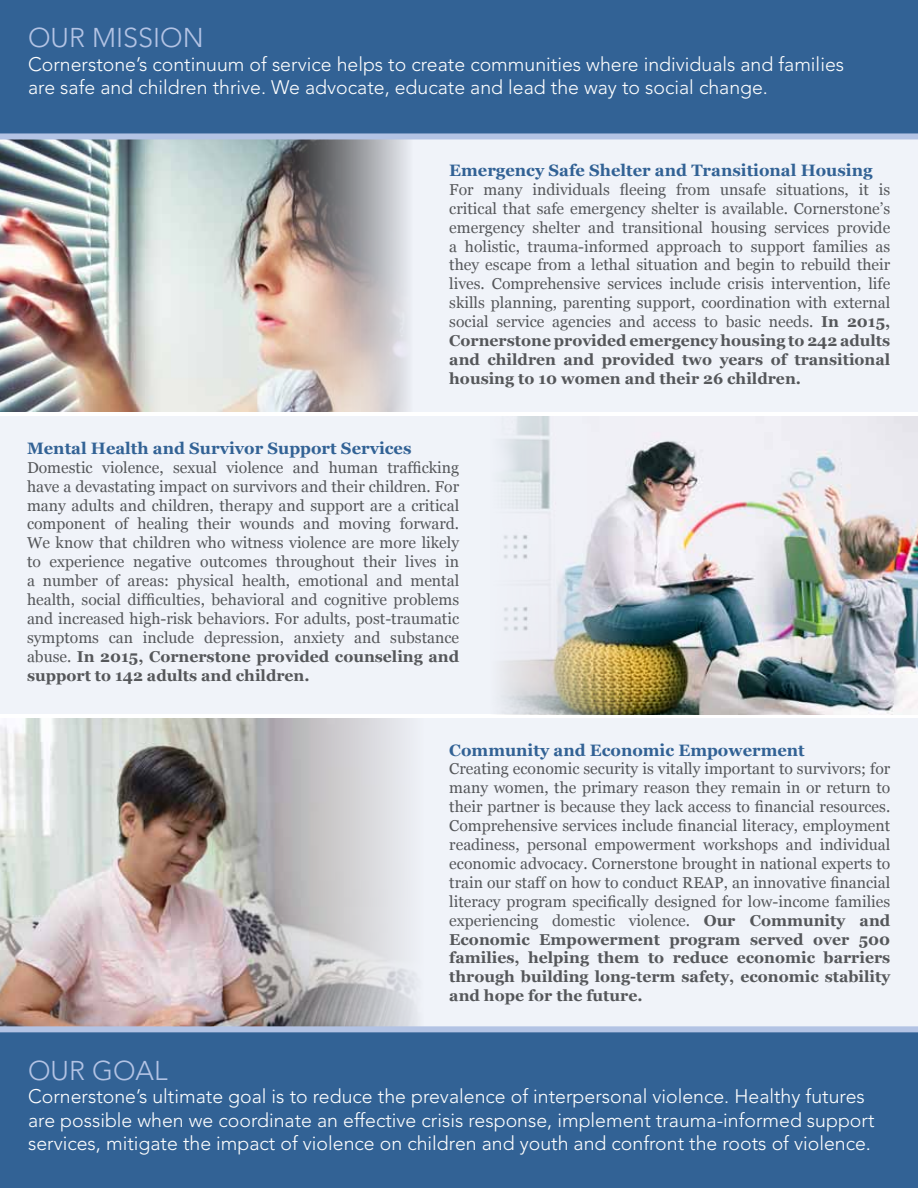
<style>
.page{position:relative;width:918px;height:1188px;background:#fff}
.page>*{position:absolute;margin:0;border:0;box-sizing:border-box;transform-origin:0 0}
.t1{font:300 27px "Avenir LT Std";color:#b3c3e4}
.t2{font:300 19.5px/23.4px "Avenir LT Std";color:#fff}
.t3{font:700 16.5px "Georgia";color:#326295}
.t4{font:15.75px/18.9px "Georgia";color:#55575a;text-align:justify}
.s1{font-weight:700}
</style>
<div class="page">
<div style="left:0;top:139px;width:918px;height:273px;background:#f0f3f9"></div>
<img style="left:0;top:139px;width:413px;height:273px">
<div style="left:0;top:0;width:918px;height:134px;background:#326295"></div>
<div style="left:0;top:417px;width:917px;height:297px;background:#f0f3f9"></div>
<img style="left:501px;top:417px;width:417px;height:297px">
<div style="left:0;top:718px;width:918px;height:309px;background:#f0f3f9"></div>
<img style="left:0;top:718px;width:417px;height:308px">
<div style="left:0;top:1032px;width:918px;height:156px;background:#326295"></div>
<div style="left:0;top:1026px;width:918px;height:6px;background:#b3c3e4"></div>
<div style="left:0;top:133px;width:918px;height:6px;background:#b3c3e4"></div>
<h1 class="t1" style="left:28px;top:22px;width:103px">OUR MISSION</h1>
<p class="t2" style="left:28px;top:52px;width:818px">Cornerstone’s continuum of service helps to create communities where individuals and families are safe and children thrive. We advocate, educate and lead the way to social change.</p>
<p class="t3" style="left:449px;top:160px;width:425px">Emergency Safe Shelter and Transitional Housing</p>
<p class="t4" style="left:449px;top:180px;width:443px">For many individuals fleeing from unsafe situations, it is critical that safe emergency shelter is available. Cornerstone’s emergency shelter and transitional housing services provide a holistic, trauma-informed approach to support families as they escape from a lethal situation and begin to rebuild their lives. Comprehensive services include crisis intervention, life skills planning, parenting support, coordination with external social service agencies and access to basic needs. <span class="s1">In 2015, Cornerstone provided emergency housing to 242 adults and children and provided two years of transitional housing to 10 women and their 26 children.</span></p>
<p class="t3" style="left:27px;top:438px;width:386px">Mental Health and Survivor Support Services</p>
<p class="t4" style="left:27px;top:458px;width:434px">Domestic violence, sexual violence and human trafficking have a devastating impact on survivors and their children. For many adults and children, therapy and support are a critical component of healing their wounds and moving forward.<br>We know that children who witness violence are more likely to experience negative outcomes throughout their lives in a number of areas: physical health, emotional and mental health, social difficulties, behavioral and cognitive problems and increased high-risk behaviors. For adults, post-traumatic symptoms can include depression, anxiety and substance abuse. <span class="s1">In 2015, Cornerstone provided counseling and support to 142 adults and children.</span></p>
<p class="t3" style="left:449px;top:739px;width:357px">Community and Economic Empowerment</p>
<p class="t4" style="left:449px;top:760px;width:443px">Creating economic security is vitally important to survivors; for many women, the primary reason they remain in or return to their partner is because they lack access to financial resources.<br>Comprehensive services include financial literacy, employment readiness, personal empowerment workshops and individual economic advocacy. Cornerstone brought in national experts to train our staff on how to conduct REAP, an innovative financial literacy program specifically designed for low-income families experiencing domestic violence. <span class="s1">Our Community and Economic Empowerment program served over 500 families, helping them to reduce economic barriers through building long-term safety, economic stability and hope for the future.</span></p>
<h1 class="t1" style="left:28px;top:1055px;width:84px">OUR GOAL</h1>
<p class="t2" style="left:28px;top:1085px;width:848px">Cornerstone’s ultimate goal is to reduce the prevalence of interpersonal violence. H ealthy futures are possible when we coordinate an effective crisis response, implement trauma-informed support services, mitigate the impact of violence on children and youth and confront the roots of violence.</p>
</div>
